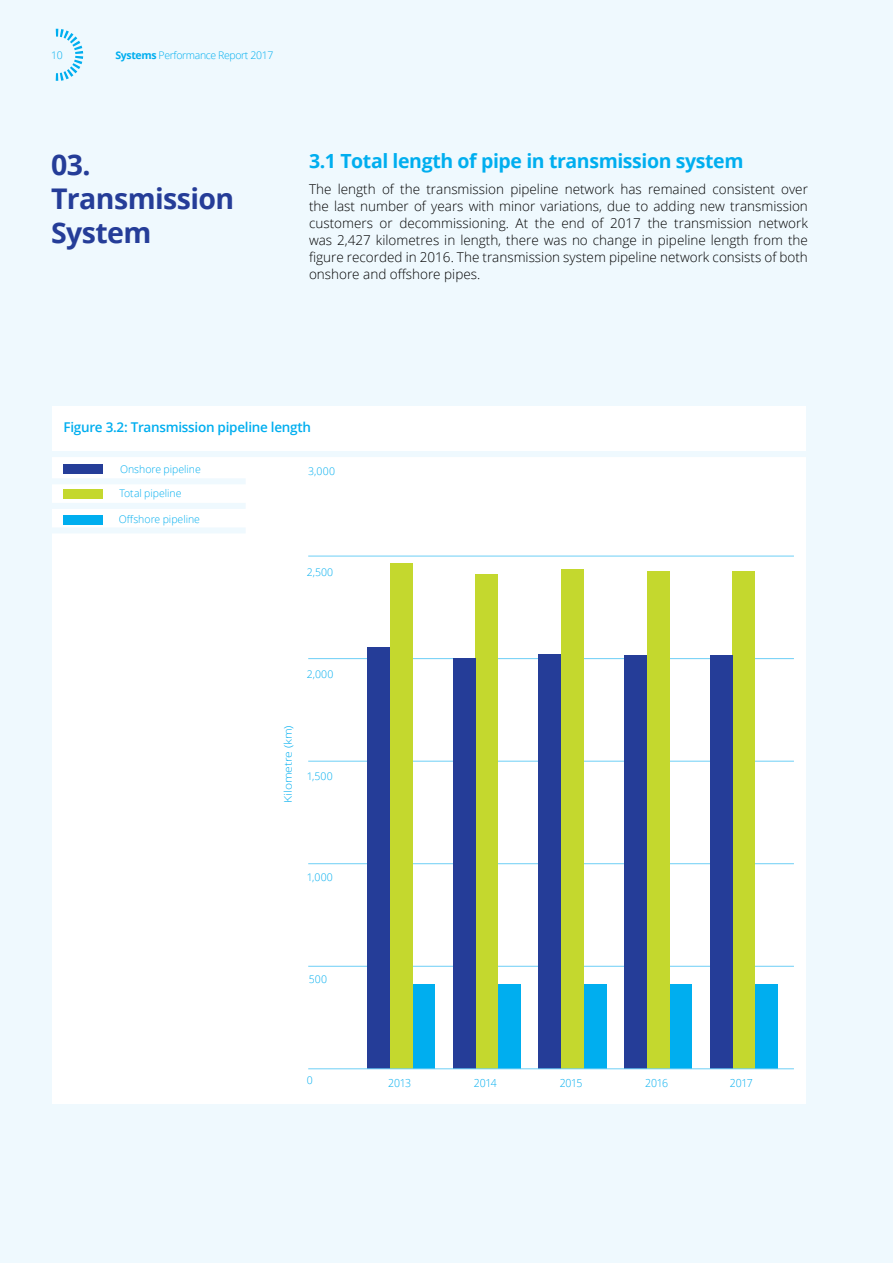
<style>
.page{position:relative;width:893px;height:1263px;background:#eff9fe}
.page>*{position:absolute;margin:0;border:0;box-sizing:border-box;transform-origin:0 0}
.t1{font:700 28.5px/34px "Open Sans";letter-spacing:-.02em;color:#253d98}
.t2{font:700 19.5px "Open Sans";letter-spacing:-.02em;color:#00aeef}
.t3{font:300 13.5px/17px "Open Sans";color:#000;text-align:justify}
.t4{font:600 13.5px "Open Sans";letter-spacing:-.02em;color:#00aeef}
.t5{font:300 11.1px "Open Sans";letter-spacing:-.02em;color:#00aeef;scale:.95 1}
.t6{font:300 10.5px "Open Sans";color:#00aeef}
.t7{font:300 10.5px "Open Sans";letter-spacing:-.035em;color:#00aeef}
.t8{font:300 10.5px "Open Sans";color:#00aeef;scale:1.15 1}
.s1{font-weight:700}
</style>
<div class="page">
<div style="left:52px;top:406px;width:754px;height:697px;background:#fff"></div>
<div style="left:63px;top:464px;width:39px;height:10px;background:#253d98"></div>
<div style="left:63px;top:489px;width:39px;height:9px;background:#c4d82e"></div>
<div style="left:63px;top:515px;width:39px;height:9px;background:#00aeef"></div>
<div style="left:52px;top:451px;width:755px;height:6px;background:#eff9fe"></div>
<div style="left:52px;top:478px;width:194px;height:6px;background:#eff9fe"></div>
<div style="left:52px;top:503px;width:194px;height:6px;background:#eff9fe"></div>
<div style="left:52px;top:527px;width:194px;height:6px;background:#eff9fe"></div>
<hr style="left:308px;top:966px;width:486px;height:1px;background:#6dcff6">
<hr style="left:308px;top:863px;width:486px;height:1px;background:#6dcff6">
<hr style="left:308px;top:761px;width:486px;height:1px;background:#6dcff6">
<hr style="left:308px;top:658px;width:486px;height:1px;background:#6dcff6">
<hr style="left:308px;top:556px;width:486px;height:1px;background:#6dcff6">
<div style="left:412px;top:984px;width:23px;height:85px;background:#00aeef"></div>
<div style="left:390px;top:563px;width:22px;height:506px;background:#c4d82e"></div>
<div style="left:367px;top:647px;width:23px;height:422px;background:#253d98"></div>
<div style="left:498px;top:984px;width:23px;height:85px;background:#00aeef"></div>
<div style="left:475px;top:574px;width:23px;height:495px;background:#c4d82e"></div>
<div style="left:453px;top:659px;width:22px;height:410px;background:#253d98"></div>
<div style="left:584px;top:984px;width:22px;height:85px;background:#00aeef"></div>
<div style="left:561px;top:570px;width:23px;height:499px;background:#c4d82e"></div>
<div style="left:538px;top:654px;width:23px;height:415px;background:#253d98"></div>
<div style="left:669px;top:984px;width:23px;height:85px;background:#00aeef"></div>
<div style="left:647px;top:571px;width:22px;height:498px;background:#c4d82e"></div>
<div style="left:624px;top:655px;width:23px;height:414px;background:#253d98"></div>
<div style="left:755px;top:984px;width:23px;height:85px;background:#00aeef"></div>
<div style="left:732px;top:571px;width:23px;height:498px;background:#c4d82e"></div>
<div style="left:710px;top:655px;width:22px;height:414px;background:#253d98"></div>
<hr style="left:308px;top:1068px;width:486px;height:1px;background:#6dcff6">
<svg style="left:56px;top:29px;width:27px;height:52px"></svg>
<p class="t6" style="left:51px;top:48px;width:13px">10</p>
<p class="t7" style="left:116px;top:48px;width:159px"><span class="s1">Systems</span> Performance Report 2017</p>
<h2 class="t1" style="left:51px;top:147px;width:185px">03.<br>Transmission<br>System</h2>
<h3 class="t2" style="left:309px;top:147px;width:436px">3.1 Total length of pipe in transmission system</h3>
<p class="t3" style="left:309px;top:180px;width:500px">The length of the transmission pipeline network has remained consistent over the last number of years with minor variations, due to adding new transmission customers or decommissioning. At the end of 2017 the transmission network was 2,427 kilometres in length, there was no change in pipeline length from the</p>
<p class="t3" style="left:309px;top:248px;width:500px">figure recorded in 2016. The transmission system pipeline network consists of both onshore and offshore pipes.</p>
<p class="t4" style="left:63px;top:418px;width:249px">Figure 3.2: Transmission pipeline length</p>
<p class="t6" style="left:120px;top:461px;width:82px">Onshore pipeline</p>
<p class="t6" style="left:308px;top:464px;width:28px">3,000</p>
<p class="t6" style="left:119px;top:486px;width:64px">Total pipeline</p>
<p class="t6" style="left:119px;top:512px;width:83px">Offshore pipeline</p>
<p class="t6" style="left:307px;top:565px;width:28px">2,500</p>
<p class="t6" style="left:307px;top:667px;width:28px">2,000</p>
<p class="t8" style="left:281px;top:803px;width:69px;rotate:-90deg">Kilometre (km)</p>
<p class="t6" style="left:307px;top:768px;width:27px">1,500</p>
<p class="t6" style="left:307px;top:870px;width:28px">1,000</p>
<p class="t6" style="left:309px;top:972px;width:20px">500</p>
<p class="t6" style="left:307px;top:1073px;width:7px">0</p>
<p class="t5" style="left:388px;top:1075px;width:26px">2013</p>
<p class="t5" style="left:474px;top:1075px;width:26px">2014</p>
<p class="t5" style="left:560px;top:1075px;width:26px">2015</p>
<p class="t5" style="left:645px;top:1075px;width:26px">2016</p>
<p class="t5" style="left:730px;top:1075px;width:26px">2017</p>
</div>
